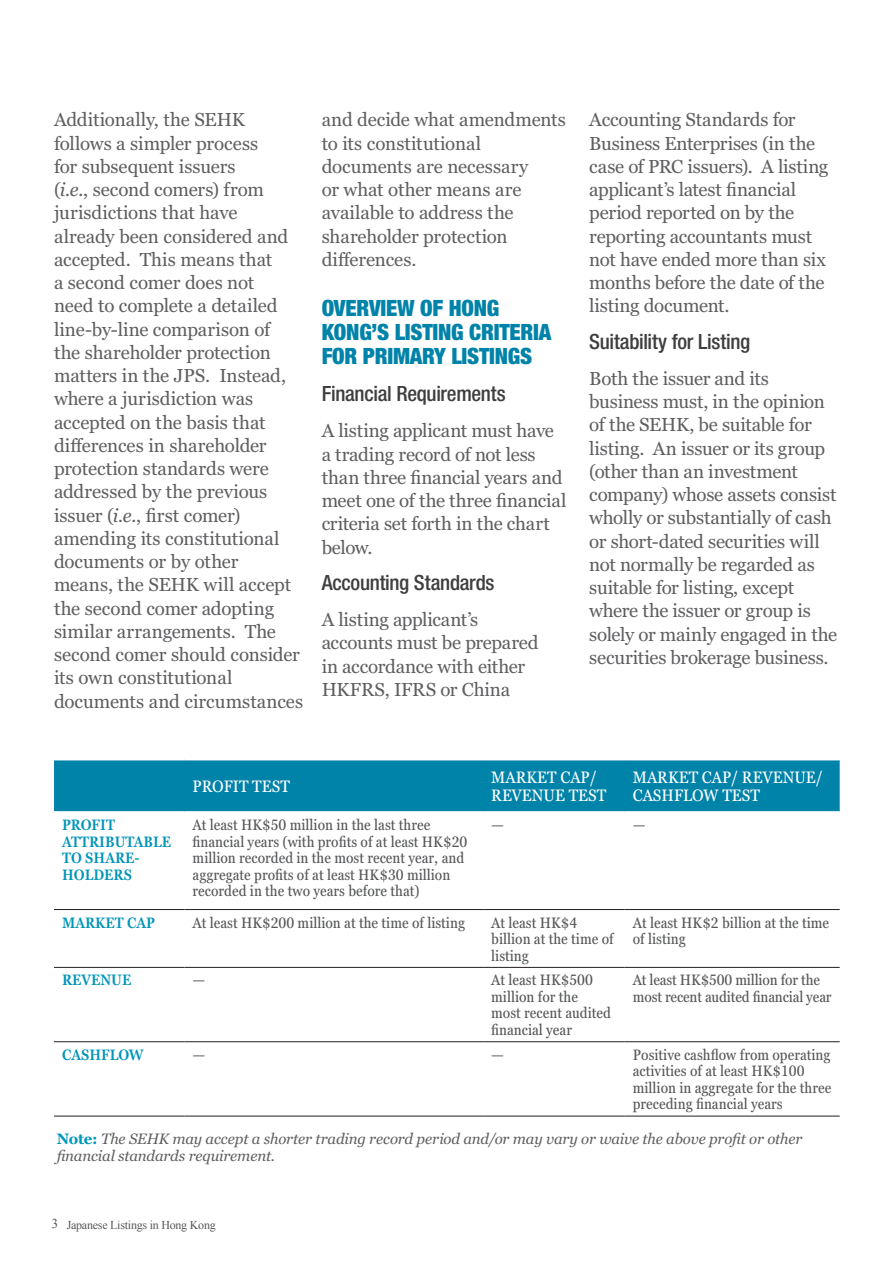
<style>
.page{position:relative;width:893px;height:1263px;background:#fff}
.page>*{position:absolute;margin:0;border:0;box-sizing:border-box;transform-origin:0 0}
.Subhead{font:900 condensed 22.5px/24px "Helvetica Neue LT Std";letter-spacing:-.01em;color:#0083a9}
.Subhead2{font:500 condensed 21px "Helvetica Neue LT Std";letter-spacing:-.015em;color:#3e3e3f}
.Body{font:18.75px/23.2px "Georgia Pro";letter-spacing:-.01em;color:#5f5f62}
.MoFo_Second_Subhead{font:condensed 16.5px/18px "Georgia Pro";color:#fff}
.MoFo_Body_Text{font:condensed 15px/16.5px "Georgia Pro";color:#57585a}
.Body-2{font:italic 15px/16.5px "Georgia Pro";letter-spacing:-.01em;color:#5f5f62}
.MoFo_Subhead{font:600 condensed 15px/16.5px "Georgia Pro";color:#0095b8}
.t1{font:13.5px "Times New Roman";color:#57585a}
.t2{font:12px "Times New Roman";letter-spacing:-.02em;color:#57585a}
.s1{font-style:italic}
.s2{font-weight:700;font-style:normal;color:#0098ba}
</style>
<div class="page">
<div style="left:54px;top:760px;width:786px;height:51px;background:#0083a9"></div>
<hr style="left:54px;top:909px;width:130px;height:1px;background:#231f20">
<hr style="left:184px;top:909px;width:299px;height:1px;background:#231f20">
<hr style="left:483px;top:909px;width:142px;height:1px;background:#231f20">
<hr style="left:625px;top:909px;width:215px;height:1px;background:#231f20">
<hr style="left:54px;top:967px;width:130px;height:1px;background:#231f20">
<hr style="left:184px;top:967px;width:299px;height:1px;background:#231f20">
<hr style="left:483px;top:967px;width:142px;height:1px;background:#231f20">
<hr style="left:625px;top:967px;width:215px;height:1px;background:#231f20">
<hr style="left:54px;top:1041px;width:130px;height:1px;background:#231f20">
<hr style="left:184px;top:1041px;width:299px;height:1px;background:#231f20">
<hr style="left:483px;top:1041px;width:142px;height:1px;background:#231f20">
<hr style="left:625px;top:1041px;width:215px;height:1px;background:#231f20">
<hr style="left:54px;top:1116px;width:130px;height:1px;background:#231f20">
<hr style="left:184px;top:1116px;width:299px;height:1px;background:#231f20">
<hr style="left:483px;top:1116px;width:142px;height:1px;background:#231f20">
<hr style="left:625px;top:1116px;width:215px;height:1px;background:#231f20">
<p class="Body" style="left:54px;top:109px;width:251px">Additionally, the SEHK follows a simpler process<br>for subsequent issuers<br>(<span class="s1">i.e.</span>, second comers) from jurisdictions that have<br>already been considered and accepted. This means that<br>a second comer does not<br>need to complete a detailed line-by-line comparison of<br>the shareholder protection matters in the JPS. Instead, where a jurisdiction was accepted on the basis that differences in shareholder protection standards were addressed by the previous issuer (<span class="s1">i.e.</span>, first comer) amending its constitutional documents or by other<br>means, the SEHK will accept the second comer adopting similar arrangements. The second comer should consider its own constitutional documents and circumstances</p>
<p class="Body" style="left:322px;top:109px;width:246px">and decide what amendments to its constitutional documents are necessary<br>or what other means are available to address the shareholder protection differences.</p>
<p class="Subhead" style="left:322px;top:296px;width:231px">OVERVIEW OF HONG<br>KONG’S LISTING CRITERIA<br>FOR PRIMARY LISTINGS</p>
<p class="Subhead2" style="left:322px;top:381px;width:185px">Financial Requirements</p>
<p class="Body" style="left:322px;top:420px;width:246px">A listing applicant must have a trading record of not less than three financial years and meet one of the three financial criteria set forth in the chart below.</p>
<p class="Subhead2" style="left:322px;top:570px;width:174px">Accounting Standards</p>
<p class="Body" style="left:322px;top:609px;width:218px">A listing applicant’s accounts must be prepared in accordance with either<br>HKFRS, IFRS or China</p>
<p class="Body" style="left:589px;top:109px;width:241px">Accounting Standards for<br>Business Enterprises (in the case of PRC issuers). A listing applicant’s latest financial period reported on by the reporting accountants must not have ended more than six months before the date of the listing document.</p>
<p class="Subhead2" style="left:589px;top:329px;width:162px">Suitability for Listing</p>
<p class="Body" style="left:589px;top:367px;width:250px">Both the issuer and its business must, in the opinion of the SEHK, be suitable for listing. An issuer or its group (other than an investment company) whose assets consist wholly or substantially of cash or short-dated securities will not normally be regarded as suitable for listing, except where the issuer or group is solely or mainly engaged in the securities brokerage business.</p>
<p class="MoFo_Second_Subhead" style="left:193px;top:778px;width:99px">PROFIT TEST</p>
<p class="MoFo_Second_Subhead" style="left:491px;top:769px;width:117px">MARKET CAP/<br>REVENUE TEST</p>
<p class="MoFo_Second_Subhead" style="left:633px;top:769px;width:192px">MARKET CAP/ REVENUE/<br>CASHFLOW TEST</p>
<p class="MoFo_Subhead" style="left:62px;top:817px;width:110px">PROFIT<br>ATTRIBUTABLE<br>TO SHARE-<br>HOLDERS</p>
<p class="MoFo_Body_Text" style="left:193px;top:817px;width:276px">At least HK$50 million in the last three financial years (with profits of at least HK$20 million recorded in the most recent year, and aggregate profits of at least HK$30 million recorded in the two years before that)</p>
<p class="MoFo_Body_Text" style="left:491px;top:817px;width:14px">—</p>
<p class="MoFo_Body_Text" style="left:633px;top:817px;width:14px">—</p>
<p class="MoFo_Subhead" style="left:62px;top:915px;width:95px">MARKET CAP</p>
<p class="MoFo_Body_Text" style="left:193px;top:915px;width:274px">At least HK$200 million at the time of listing</p>
<p class="MoFo_Body_Text" style="left:491px;top:915px;width:124px">At least HK$4 billion at the time of listing</p>
<p class="MoFo_Body_Text" style="left:633px;top:915px;width:198px">At least HK$2 billion at the time of listing</p>
<p class="MoFo_Subhead" style="left:62px;top:972px;width:71px">REVENUE</p>
<p class="MoFo_Body_Text" style="left:193px;top:973px;width:14px">—</p>
<p class="MoFo_Body_Text" style="left:491px;top:973px;width:121px">At least HK$500 million for the most recent audited financial year</p>
<p class="MoFo_Body_Text" style="left:633px;top:973px;width:200px">At least HK$500 million for the most recent audited financial year</p>
<p class="MoFo_Subhead" style="left:62px;top:1047px;width:83px">CASHFLOW</p>
<p class="MoFo_Body_Text" style="left:193px;top:1047px;width:14px">—</p>
<p class="MoFo_Body_Text" style="left:491px;top:1047px;width:14px">—</p>
<p class="MoFo_Body_Text" style="left:633px;top:1047px;width:200px">Positive cashflow from operating activities of at least HK$100 million in aggregate for the three preceding financial years</p>
<p class="Body-2" style="left:57px;top:1131px;width:747px"><span class="s2">Note:</span> The SEHK may accept a shorter trading record period and/or may vary or waive the above profit or other financial standards requirement.</p>
<p class="t1" style="left:51px;top:1214px;width:8px">3</p>
<p class="t2" style="left:67px;top:1217px;width:151px">Japanese Listings in Hong Kong</p>
</div>
